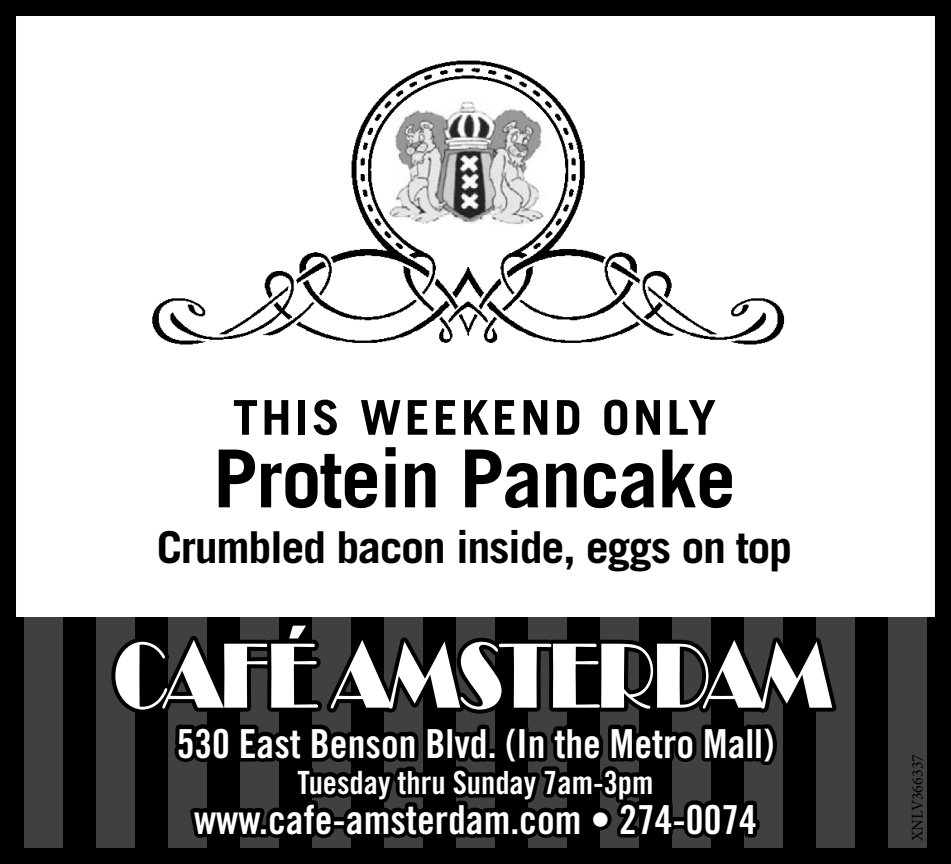
<style>
.page{position:relative;width:951px;height:864px;background:#fff}
.page>*{position:absolute;margin:0;border:0;box-sizing:border-box;transform-origin:0 0}
.t1{font:96px "Broadway";letter-spacing:-.04em;color:#fff;scale:.8 1}
.t2{font:700 80px "Trade Gothic LT Std";letter-spacing:-.02em;color:#000}
.t3{font:700 48px "Trade Gothic LT Std";letter-spacing:.06em;color:#000;scale:1.05 1}
.t4{font:700 44px "Trade Gothic LT Std";letter-spacing:-.03em;color:#000;scale:1.05 1}
.t5{font:40px "Trade Gothic LT Std Bd Cn 20";color:#fff}
.t6{font:32px "Trade Gothic LT Std Bd Cn 20";color:#fff}
.t7{font:16px "Minion Pro";color:#000}
</style>
<div class="page">
<div style="left:10px;top:617px;width:931px;height:245px;background:#000"></div>
<div style="left:24px;top:617px;width:39px;height:247px;background:#404040"></div>
<div style="left:96px;top:617px;width:39px;height:247px;background:#404040"></div>
<div style="left:816px;top:617px;width:39px;height:247px;background:#404040"></div>
<div style="left:888px;top:617px;width:39px;height:247px;background:#404040"></div>
<div style="left:0;top:0;width:951px;height:864px;border:16px solid #000"></div>
<svg style="left:106px;top:618px;width:736px;height:246px"></svg>
<img style="left:152px;top:60px;width:633px;height:285px">
<div style="left:372px;top:79px;width:193px;height:182px;background:#fff;border-radius:50%"></div>
<img style="left:382px;top:86px;width:174px;height:153px">
<p class="t3" style="left:233px;top:388px;width:462px">THIS WEEKEND ONLY</p>
<h2 class="t2" style="left:213px;top:430px;width:524px">Protein Pancake</h2>
<p class="t4" style="left:157px;top:521px;width:607px">Crumbled bacon inside, eggs on top</p>
<h1 class="t1" style="left:113px;top:620px;width:901px">CAFÉ AMSTERDAM</h1>
<p class="t5" style="left:177px;top:719px;width:599px">530 East Benson Blvd. (In the Metro Mall)</p>
<p class="t6" style="left:297px;top:763px;width:357px">Tuesday thru Sunday 7am-3pm</p>
<p class="t5" style="left:194px;top:795px;width:564px">www.cafe-amsterdam.com • 274-0074</p>
<p class="t7" style="left:906px;top:841px;width:89px;rotate:-90deg">XNLV366337</p>
</div>
